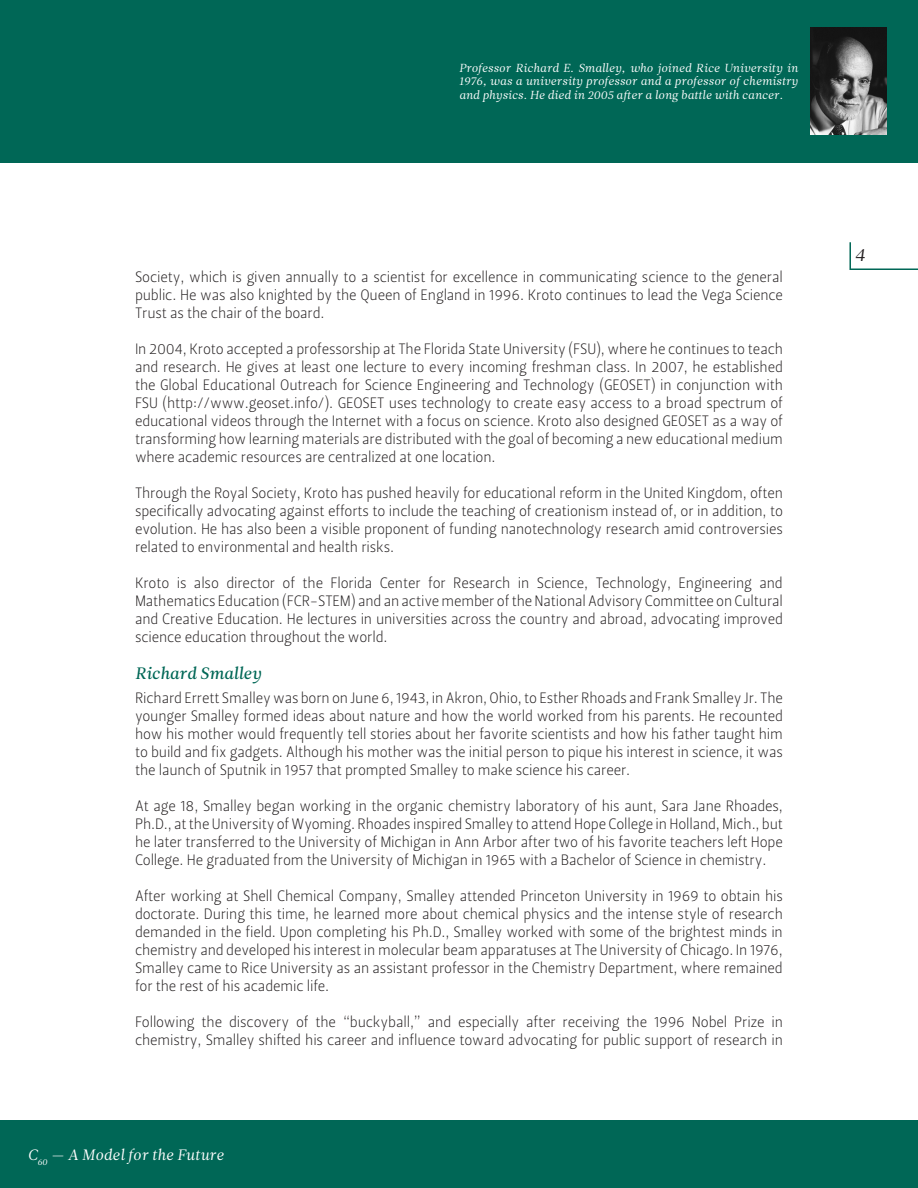
<style>
.page{position:relative;width:918px;height:1188px;background:#fff}
.page>*{position:absolute;margin:0;border:0;box-sizing:border-box;transform-origin:0 0}
.t1{font:18px "Leitura News Italic 1";color:#231f20}
.t2{font:16.5px "Leitura News Italic 2";color:#006756}
.t3{font:15px/18px "Leitura Sans Grot 1";letter-spacing:-.01em;color:#231f20;text-align:justify}
.t4{font:15px "Leitura News Italic 1";color:#fff}
.t5{font:11.7px/14px "Leitura News Italic 1";color:#fff;text-align:justify}
.s1{font-family:"Leitura News Italic 2"}
</style>
<div class="page">
<hr style="left:850px;top:268px;width:68px;height:2px;background:#006756">
<hr style="left:849px;top:242px;width:2px;height:28px;background:#006756">
<div style="left:0;top:0;width:918px;height:162px;background:#006756"></div>
<div style="left:0;top:1120px;width:918px;height:68px;background:#006756"></div>
<img style="left:810px;top:27px;width:76px;height:108px">
<p class="t5" style="left:459px;top:61px;width:341px">Professor Richard E. Smalley, who joined Rice University in 1976, was a university professor and a professor of chemistry and physics. He died in 2005 after a long battle with cancer.</p>
<p class="t3" style="left:135px;top:268px;width:650px">Society, which is given annually to a scientist for excellence in communicating science to the general public. He was also knighted by the Queen of England in 1996. Kroto continues to lead the Vega Science Trust as the chair of the board.</p>
<p class="t3" style="left:135px;top:340px;width:650px">In 2004, Kroto accepted a professorship at The Florida State University (FSU), where he continues to teach and research. He gives at least one lecture to every incoming freshman class. In 2007, he established the Global Educational Outreach for Science Engineering and Technology (GEOSET) in conjunction with FSU (http://www.geoset.info/). GEOSET uses technology to create easy access to a broad spectrum of educational videos through the Internet with a focus on science. Kroto also designed GEOSET as a way of transforming how learning materials are distributed with the goal of becoming a new educational medium where academic resources are centralized at one location.</p>
<p class="t3" style="left:135px;top:484px;width:650px">Through the Royal Society, Kroto has pushed heavily for educational reform in the United Kingdom, often specifically advocating against efforts to include the teaching of creationism instead of, or in addition, to evolution. He has also been a visible proponent of funding nanotechnology research amid controversies related to environmental and health risks.</p>
<p class="t3" style="left:135px;top:574px;width:650px">Kroto is also director of the Florida Center for Research in Science, Technology, Engineering and Mathematics Education (FCR-STEM) and an active member of the National Advisory Committee on Cultural and Creative Education. He lectures in universities across the country and abroad, advocating improved science education throughout the world.</p>
<p class="t2" style="left:135px;top:664px;width:128px">Richard Smalley</p>
<p class="t3" style="left:135px;top:689px;width:650px">Richard Errett Smalley was born on June 6, 1943, in Akron, Ohio, to Esther Rhoads and Frank Smalley Jr. The younger Smalley formed ideas about nature and how the world worked from his parents. He recounted how his mother would frequently tell stories about her favorite scientists and how his father taught him to build and fix gadgets. Although his mother was the initial person to pique his interest in science, it was the launch of Sputnik in 1957 that prompted Smalley to make science his career.</p>
<p class="t3" style="left:135px;top:797px;width:650px">At age 18, Smalley began working in the organic chemistry laboratory of his aunt, Sara Jane Rhoades, Ph.D., at the University of Wyoming. Rhoades inspired Smalley to attend Hope College in Holland, Mich., but he later transferred to the University of Michigan in Ann Arbor after two of his favorite teachers left Hope College. He graduated from the University of Michigan in 1965 with a Bachelor of Science in chemistry.</p>
<p class="t3" style="left:135px;top:887px;width:649px">After working at Shell Chemical Company, Smalley attended Princeton University in 1969 to obtain his doctorate. During this time, he learned more about chemical physics and the intense style of research demanded in the field. Upon completing his Ph.D., Smalley worked with some of the brightest minds in chemistry and developed his interest in molecular beam apparatuses at The University of Chicago. In 1976, Smalley came to Rice University as an assistant professor in the Chemistry Department, where remained for the rest of his academic life.</p>
<p class="t3" style="left:135px;top:1013px;width:649px">Following the discovery of the “buckyball,” and especially after receiving the 1996 Nobel Prize in chemistry, Smalley shifted his career and influence toward advocating for public support of research in</p>
<p class="t4" style="left:28px;top:1146px;width:198px">C<sub>60</sub> <span class="s1">-</span> A Model for the Future</p>
<p class="t1" style="left:855px;top:244px;width:12px">4</p>
</div>
